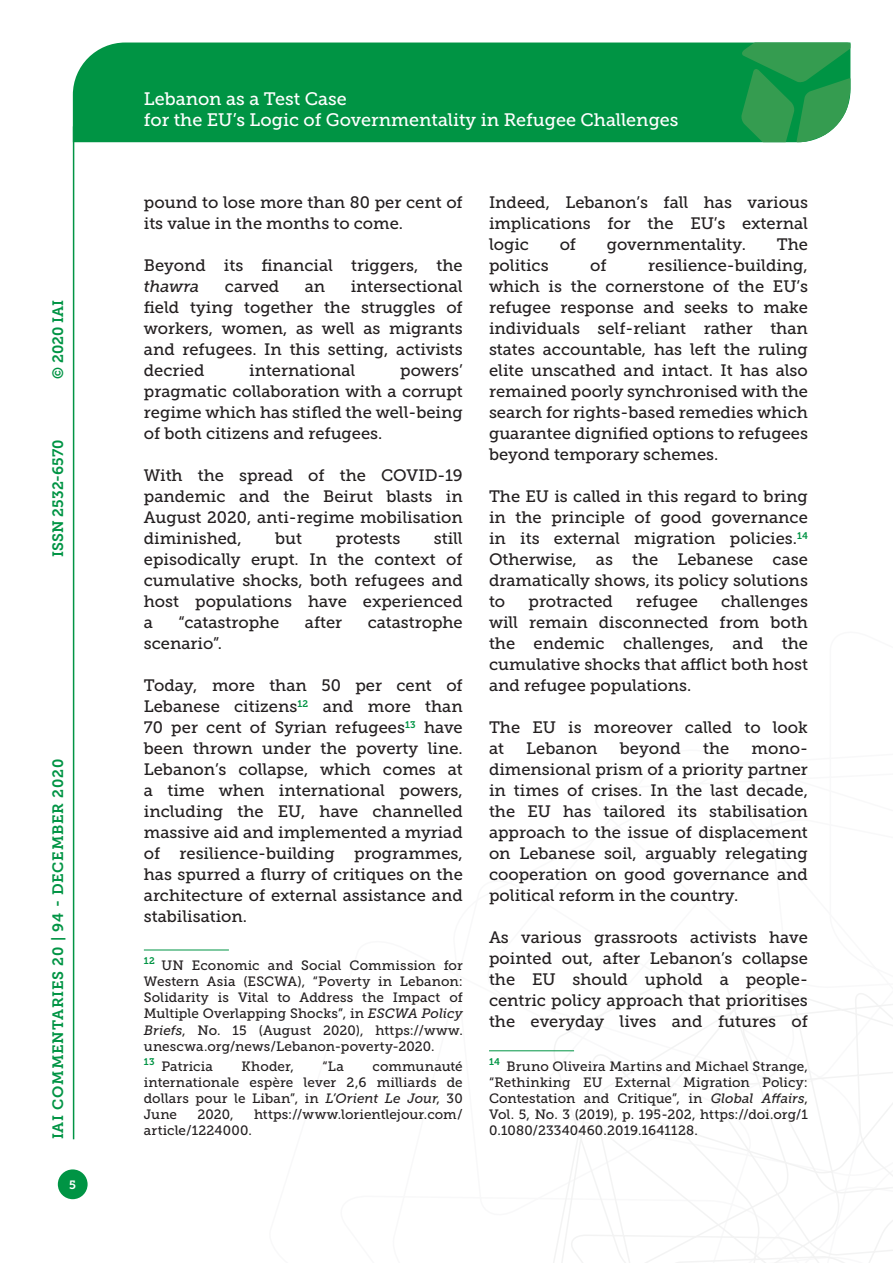
<style>
.page{position:relative;width:893px;height:1263px;background:#fff}
.page>*{position:absolute;margin:0;border:0;box-sizing:border-box;transform-origin:0 0}
.t1{font:18px/21.6px "Museo Slab 500";color:#fff}
.Testo{font:16.5px/21px "Museo Slab 500";color:#231f20;text-align:justify}
.t2{font:15px "Museo Slab 700";letter-spacing:.05em;color:#009444}
.t3{font:15px "Museo Slab 700";color:#009444}
.Nota{font:13.5px/16.2px "Museo Slab 500";letter-spacing:.01em;color:#231f20;text-align:justify}
.t4{font:12px "Museo Slab 700";color:#fff}
.s1{font-style:italic}
</style>
<div class="page">
<svg style="left:531px;top:960px;width:362px;height:303px"></svg>
<div style="left:73px;top:43px;width:668px;height:99px;background:#009444"></div>
<svg style="left:741px;top:43px;width:109px;height:99px;background:#319e55"></svg>
<div style="left:58px;top:1169px;width:30px;height:30px;background:#009444;border-radius:50%"></div>
<hr style="left:73px;top:126px;width:1px;height:1013px;background:#009444">
<hr style="left:489px;top:1050px;width:85px;height:1px;background:#009444">
<hr style="left:144px;top:950px;width:85px;height:1px;background:#009444">
<p class="t2" style="left:50px;top:379px;width:80px;rotate:-90deg">© 2020 IAI</p>
<p class="t3" style="left:50px;top:557px;width:119px;rotate:-90deg">ISSN 2532-6570</p>
<p class="t2" style="left:50px;top:1139px;width:382px;rotate:-90deg">IAI COMMENTARIES 20 | 94 - DECEMBER 2020</p>
<p class="t4" style="left:69px;top:1178px;width:8px">5</p>
<p class="t1" style="left:144px;top:88px;width:536px">Lebanon as a Test Case<br>for the EU’s Logic of Governmentality in Refugee Challenges</p>
<p class="Testo" style="left:144px;top:192px;width:320px">pound to lose more than 80 per cent of its value in the months to come.</p>
<p class="Testo" style="left:144px;top:255px;width:320px">Beyond its financial triggers, the <span class="s1">thawra</span></p>
<p class="Testo" style="left:144px;top:276px;width:320px;text-indent:207px">intersectional field tying together the struggles of workers, women, as well as migrants and refugees. In this setting, activists decried</p>
<p class="Testo" style="left:225px;top:276px;width:56px">carved</p>
<p class="Testo" style="left:305px;top:276px;width:22px">an</p>
<p class="Testo" style="left:144px;top:360px;width:320px;text-indent:256px">powers’ pragmatic collaboration with a corrupt regime which has stifled the well-being of both citizens and refugees.</p>
<p class="Testo" style="left:144px;top:465px;width:320px">With the spread of the COVID-19 pandemic and the Beirut blasts in August 2020, anti-regime mobilisation diminished,</p>
<p class="Testo" style="left:249px;top:360px;width:108px">international</p>
<p class="Testo" style="left:144px;top:528px;width:320px;text-indent:290px">still episodically erupt. In the context of cumulative shocks, both refugees and host populations have experienced a</p>
<p class="Testo" style="left:275px;top:528px;width:28px">but</p>
<p class="Testo" style="left:336px;top:528px;width:66px">protests</p>
<p class="Testo" style="left:178px;top:612px;width:103px">“catastrophe</p>
<p class="Testo" style="left:305px;top:612px;width:39px">after</p>
<p class="Testo" style="left:368px;top:612px;width:97px">catastrophe</p>
<p class="Testo" style="left:144px;top:633px;width:80px">scenario”.</p>
<p class="Testo" style="left:144px;top:675px;width:320px">Today, more than 50 per cent of Lebanese citizens<sup>12</sup> and more than 70 per cent of Syrian refugees<sup>13</sup> have been thrown under the poverty line.<br>Lebanon’s collapse, which comes at a time when international powers, including the EU, have channelled massive aid and implemented a myriad of resilience-building programmes, has spurred a flurry of critiques on the architecture of external assistance and stabilisation.</p>
<p class="Nota" style="left:144px;top:957px;width:320px"><sup>12</sup> UN Economic and Social Commission for Western Asia (ESCWA), “Poverty in Lebanon:<br>Solidarity is Vital to Address the Impact of Multiple Overlapping Shocks”, in <span class="s1">ESCWA Policy Briefs</span>, No. 15 (August 2020), https://www. unescwa.org/news/Lebanon-poverty-2020.</p>
<p class="Nota" style="left:144px;top:1058px;width:71px"><sup>13</sup> Patricia</p>
<p class="Nota" style="left:242px;top:1058px;width:54px">Khoder,</p>
<p class="Nota" style="left:323px;top:1058px;width:23px">“La</p>
<p class="Nota" style="left:144px;top:1058px;width:320px;text-indent:229px">communauté internationale espère lever 2,6 milliards de dollars pour le Liban”, in <span class="s1">L’Orient Le Jour</span>, 30<br>June</p>
<p class="Nota" style="left:197px;top:1106px;width:38px">2020,</p>
<p class="Nota" style="left:254px;top:1106px;width:210px">https://www.lorientlejour.com/</p>
<p class="Nota" style="left:144px;top:1123px;width:110px">article/1224000.</p>
<p class="Testo" style="left:489px;top:192px;width:320px">Indeed, Lebanon’s fall has various implications for the EU’s external logic</p>
<p class="Testo" style="left:560px;top:234px;width:18px">of</p>
<p class="Testo" style="left:607px;top:234px;width:141px">governmentality.</p>
<p class="Testo" style="left:777px;top:234px;width:33px">The</p>
<p class="Testo" style="left:489px;top:255px;width:61px">politics</p>
<p class="Testo" style="left:590px;top:255px;width:18px">of</p>
<p class="Testo" style="left:489px;top:255px;width:320px;text-indent:159px">resilience-building, which is the cornerstone of the EU’s refugee response and seeks to make individuals self-reliant rather than states accountable, has left the ruling elite unscathed and intact. It has also remained poorly synchronised with the search for rights-based remedies which guarantee dignified options to refugees beyond temporary schemes.</p>
<p class="Testo" style="left:489px;top:486px;width:320px">The EU is called in this regard to bring in the principle of good governance in its external migration policies.<sup>14<br></sup>Otherwise, as the Lebanese case dramatically shows, its policy solutions to</p>
<p class="Testo" style="left:528px;top:591px;width:86px">protracted</p>
<p class="Testo" style="left:636px;top:591px;width:63px">refugee</p>
<p class="Testo" style="left:489px;top:591px;width:320px;text-indent:232px">challenges will remain disconnected from both the endemic challenges, and the cumulative shocks that afflict both host and refugee populations.</p>
<p class="Testo" style="left:489px;top:717px;width:320px">The EU is moreover called to look at</p>
<p class="Testo" style="left:526px;top:738px;width:73px">Lebanon</p>
<p class="Testo" style="left:620px;top:738px;width:62px">beyond</p>
<p class="Testo" style="left:703px;top:738px;width:28px">the</p>
<p class="Testo" style="left:489px;top:738px;width:320px;text-indent:263px">mono&shy;dimensional prism of a priority partner in times of crises. In the last decade, the EU has tailored its stabilisation approach to the issue of displacement on Lebanese soil, arguably relegating cooperation on good governance and political reform in the country.</p>
<p class="Testo" style="left:489px;top:927px;width:320px">As various grassroots activists have pointed out, after Lebanon’s collapse the EU should uphold a people&shy;centric policy approach that prioritises the everyday lives and futures of</p>
<p class="Nota" style="left:489px;top:1058px;width:320px"><sup>14</sup> Bruno Oliveira Martins and Michael Strange, “Rethinking EU External Migration Policy:<br>Contestation and Critique”, in <span class="s1">Global Affairs</span>, Vol. 5, No. 3 (2019), p. 195-202, https://doi.org/1<br>0.1080/23340460.2019.1641128.</p>
</div>
